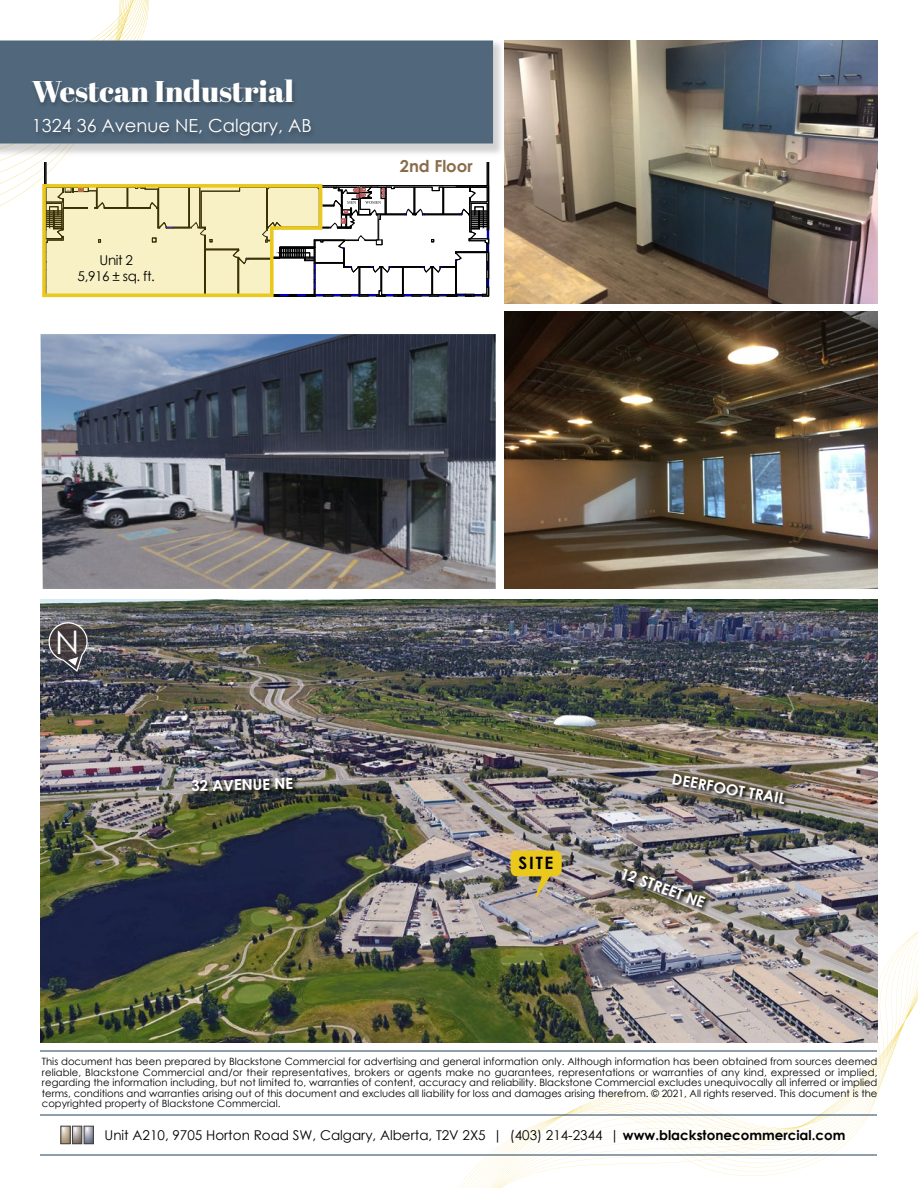
<style>
.page{position:relative;width:918px;height:1188px;background:#fff}
.page>*{position:absolute;margin:0;border:0;box-sizing:border-box;transform-origin:0 0}
.t1{font:32.55px "Century Gothic";color:#fff}
.t2{font:30px "Abril Fatface";color:#fff}
.t3{font:18px "Century Gothic";color:#fff}
.t4{font:700 17.1px "Century Gothic";color:#000101}
.t5{font:700 16.5px "Century Gothic";color:#896d4b}
.t6{font:700 15px "Century Gothic";color:#fff}
.t7{font:13.5px "Century Gothic";color:#000101}
.t8{font:13.5px/16.2px "Century Gothic";letter-spacing:-.03em;color:#000;text-align:center}
.t9{font:10.05px/10.5px "Century Gothic";color:#000101;text-align:justify}
.s1{font-weight:700}
</style>
<div class="page">
<svg style="left:447px;top:931px;width:471px;height:257px"></svg>
<svg style="left:63px;top:1128px;width:5px;height:14px"></svg>
<div style="left:61px;top:1126px;width:9px;height:18px;border:1px solid #414042"></div>
<svg style="left:74px;top:1128px;width:6px;height:14px"></svg>
<div style="left:72px;top:1126px;width:10px;height:18px;border:1px solid #414042"></div>
<svg style="left:86px;top:1128px;width:6px;height:14px"></svg>
<div style="left:84px;top:1126px;width:10px;height:18px;border:1px solid #414042"></div>
<hr style="left:40px;top:1115px;width:838px;height:1px;background:#25425b">
<hr style="left:40px;top:1154px;width:838px;height:1px;background:#25425b">
<div style="left:0;top:39px;width:504px;height:118px;background:#000;opacity:.18"></div>
<hr style="left:40px;top:1050px;width:838px;height:2px;background:#25425b">
<img style="left:41px;top:334px;width:455px;height:255px">
<img style="left:504px;top:40px;width:374px;height:263px">
<img style="left:504px;top:311px;width:374px;height:278px">
<img style="left:40px;top:600px;width:838px;height:442px">
<svg style="left:191px;top:777px;width:107px;height:21px;background:#484849"></svg>
<svg style="left:672px;top:773px;width:118px;height:37px;background:#666051"></svg>
<img style="left:622px;top:868px;width:89px;height:46px">
<svg style="left:46px;top:620px;width:43px;height:52px;background:#5a585d"></svg>
<svg style="left:511px;top:851px;width:51px;height:49px;background:#c4ae53"></svg>
<svg style="left:0;top:0;width:489px;height:298px"></svg>
<h2 class="t2" style="left:32px;top:70px;width:264px">Westcan Industrial</h2>
<h3 class="t3" style="left:32px;top:113px;width:281px">1324 36 Avenue NE, Calgary, AB</h3>
<h3 class="t8" style="left:78px;top:251px;width:79px">Unit 2<br>5,916 ± sq. ft.</h3>
<h3 class="t5" style="left:400px;top:153px;width:74px">2nd Floor</h3>
<h1 class="t1" style="left:55px;top:620px;width:26px">N</h1>
<h3 class="t6" style="left:191px;top:775px;width:103px;rotate:-2deg">32 AVENUE NE</h3>
<h3 class="t6" style="left:674px;top:768px;width:116px;rotate:10deg">DEERFOOT TRAIL</h3>
<h3 class="t4" style="left:519px;top:850px;width:36px">SITE</h3>
<h3 class="t6" style="left:625px;top:862px;width:90px;rotate:20deg">12 STREET NE</h3>
<p class="t9" style="left:42px;top:1056px;width:837px">This document has been prepared by Blackstone Commercial for advertising and general information only. Although information has been obtained from sources deemed reliable, Blackstone Commercial and/or their representatives, brokers or agents make no guarantees, representations or warranties of any kind, expressed or implied, regarding the information including, but not limited to, warranties of content, accuracy and reliability. Blackstone Commercial excludes unequivocally all inferred or implied terms, conditions and warranties arising out of this document and excludes all liability for loss and damages arising therefrom. © 2021, All rights reserved. This document is the copyrighted property of Blackstone Commercial.</p>
<h3 class="t7" style="left:105px;top:1126px;width:742px">Unit A210, 9705 Horton Road SW, Calgary, Alberta, T2V 2X5 | (403) 214-2344 | <span class="s1">www.blackstonecommercial.com</span></h3>
</div>
